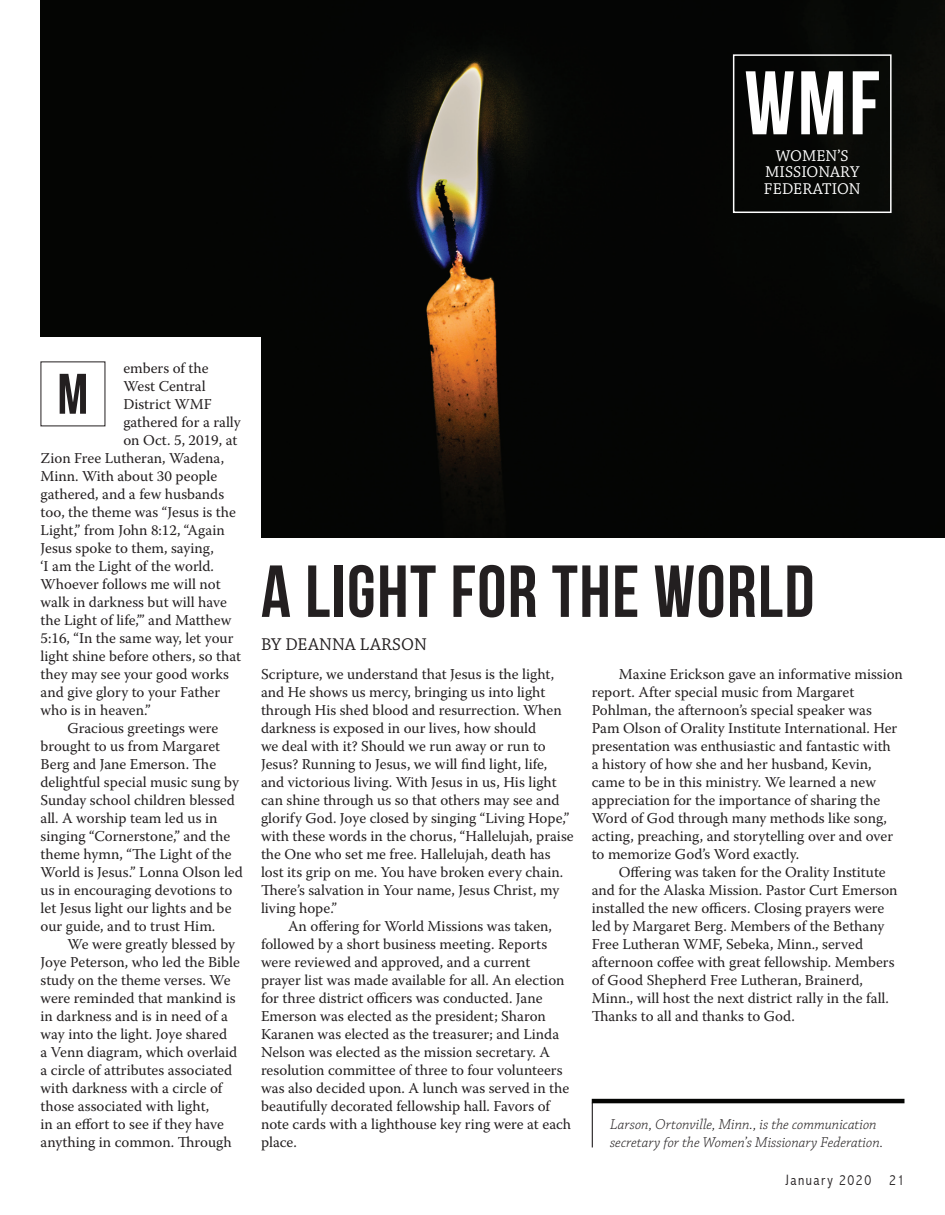
<style>
.page{position:relative;width:945px;height:1215px;background:#fff}
.page>*{position:absolute;margin:0;border:0;box-sizing:border-box;transform-origin:0 0}
.t1{font:90px "Bebas Neue";color:#fff}
.t2{font:73.5px "Bebas Neue";letter-spacing:.02em;color:#231f20}
.t3{font:57px "Bebas Neue";color:#231f20}
.t4{font:18px "Chaparral Pro";letter-spacing:.01em;color:#231f20}
.t5{font:16.5px/16.5px "Chaparral Pro";color:#fff;text-align:center}
.t6{font:15px/18px "Warnock Pro";color:#231f20}
.t7{font:italic 300 15px/18px "Chaparral Pro";color:#231f20}
.t8{font:300 condensed 15px "Abadi";letter-spacing:.1em;color:#231f20}
</style>
<div class="page">
<img style="left:40px;top:0;width:905px;height:537px">
<div style="left:14px;top:337px;width:247px;height:325px;background:#fff"></div>
<div style="left:733px;top:54px;width:159px;height:159px;border:2px solid #fff"></div>
<hr style="left:592px;top:1103px;width:1px;height:44px;background:#231f20">
<hr style="left:592px;top:1099px;width:312px;height:4px;background:#040503">
<h1 class="t1" style="left:744px;top:54px;width:137px">WMF</h1>
<p class="t5" style="left:764px;top:148px;width:98px">WOMEN’S<br>MISSIONARY<br>FEDERATION</p>
<p class="t6" style="left:123px;top:358px;width:87px">embers of the</p>
<p class="t6" style="left:123px;top:376px;width:84px">West Central</p>
<p class="t6" style="left:123px;top:394px;width:90px">District WMF</p>
<p class="t6" style="left:123px;top:412px;width:119px">gathered for a rally</p>
<p class="t6" style="left:123px;top:430px;width:115px">on Oct. 5, 2019, at</p>
<p class="t6" style="left:41px;top:448px;width:185px">Zion Free Lutheran, Wadena,</p>
<p class="t6" style="left:41px;top:466px;width:178px">Minn. With about 30 people</p>
<p class="t6" style="left:41px;top:484px;width:185px">gathered, and a few husbands</p>
<p class="t6" style="left:41px;top:502px;width:197px">too, the theme was “Jesus is the</p>
<p class="t6" style="left:41px;top:520px;width:186px">Light,” from John 8:12, “Again</p>
<p class="t6" style="left:41px;top:538px;width:175px">Jesus spoke to them, saying,</p>
<p class="t6" style="left:41px;top:556px;width:175px">‘I am the Light of the world.</p>
<p class="t6" style="left:41px;top:574px;width:182px">Whoever follows me will not</p>
<p class="t6" style="left:41px;top:592px;width:188px">walk in darkness but will have</p>
<p class="t6" style="left:41px;top:610px;width:192px">the Light of life,’” and Matthew</p>
<p class="t6" style="left:41px;top:628px;width:194px">5:16, “In the same way, let your</p>
<p class="t6" style="left:41px;top:646px;width:202px">light shine before others, so that</p>
<p class="t6" style="left:41px;top:664px;width:190px">they may see your good works</p>
<p class="t6" style="left:41px;top:682px;width:181px">and give glory to your Father</p>
<p class="t6" style="left:41px;top:700px;width:112px">who is in heaven.”</p>
<p class="t6" style="left:68px;top:718px;width:152px">Gracious greetings were</p>
<p class="t6" style="left:41px;top:736px;width:181px">brought to us from Margaret</p>
<p class="t6" style="left:41px;top:754px;width:177px">Berg and Jane Emerson. The</p>
<p class="t6" style="left:41px;top:772px;width:200px">delightful special music sung by</p>
<p class="t6" style="left:41px;top:790px;width:196px">Sunday school children blessed</p>
<p class="t6" style="left:41px;top:808px;width:178px">all. A worship team led us in</p>
<p class="t6" style="left:41px;top:826px;width:191px">singing “Cornerstone,” and the</p>
<p class="t6" style="left:41px;top:844px;width:193px">theme hymn, “The Light of the</p>
<p class="t6" style="left:41px;top:862px;width:204px">World is Jesus.” Lonna Olson led</p>
<p class="t6" style="left:41px;top:880px;width:193px">us in encouraging devotions to</p>
<p class="t6" style="left:41px;top:898px;width:192px">let Jesus light our lights and be</p>
<p class="t6" style="left:41px;top:916px;width:176px">our guide, and to trust Him.</p>
<p class="t6" style="left:68px;top:934px;width:169px">We were greatly blessed by</p>
<p class="t6" style="left:41px;top:952px;width:201px">Joye Peterson, who led the Bible</p>
<p class="t6" style="left:41px;top:970px;width:191px">study on the theme verses. We</p>
<p class="t6" style="left:41px;top:988px;width:197px">were reminded that mankind is</p>
<p class="t6" style="left:41px;top:1006px;width:189px">in darkness and is in need of a</p>
<p class="t6" style="left:41px;top:1024px;width:188px">way into the light. Joye shared</p>
<p class="t6" style="left:41px;top:1042px;width:198px">a Venn diagram, which overlaid</p>
<p class="t6" style="left:41px;top:1060px;width:193px">a circle of attributes associated</p>
<p class="t6" style="left:41px;top:1078px;width:183px">with darkness with a circle of</p>
<p class="t6" style="left:41px;top:1096px;width:170px">those associated with light,</p>
<p class="t6" style="left:41px;top:1114px;width:185px">in an effort to see if they have</p>
<p class="t6" style="left:41px;top:1132px;width:193px">anything in common. Through</p>
<h3 class="t3" style="left:57px;top:363px;width:32px">M</h3>
<h2 class="t2" style="left:261px;top:551px;width:555px">A LIGHT FOR THE WORLD</h2>
<p class="t4" style="left:261px;top:634px;width:167px">BY DEANNA LARSON</p>
<p class="t6" style="left:261px;top:664px;width:314px">Scripture, we understand that Jesus is the light, and He shows us mercy, bringing us into light through His shed blood and resurrection. When darkness is exposed in our lives, how should<br>we deal with it? Should we run away or run to Jesus? Running to Jesus, we will find light, life, and victorious living. With Jesus in us, His light can shine through us so that others may see and glorify God. Joye closed by singing “Living Hope,” with these words in the chorus, “Hallelujah, praise the One who set me free. Hallelujah, death has lost its grip on me. You have broken every chain.<br>There’s salvation in Your name, Jesus Christ, my living hope.”</p>
<p class="t6" style="left:261px;top:916px;width:312px;text-indent:27px">An offering for World Missions was taken, followed by a short business meeting. Reports were reviewed and approved, and a current prayer list was made available for all. An election for three district officers was conducted. Jane Emerson was elected as the president; Sharon Karanen was elected as the treasurer; and Linda Nelson was elected as the mission secretary. A resolution committee of three to four volunteers was also decided upon. A lunch was served in the beautifully decorated fellowship hall. Favors of note cards with a lighthouse key ring were at each place.</p>
<p class="t6" style="left:592px;top:664px;width:313px;text-indent:27px">Maxine Erickson gave an informative mission report. After special music from Margaret Pohlman, the afternoon’s special speaker was Pam Olson of Orality Institute International. Her presentation was enthusiastic and fantastic with<br>a history of how she and her husband, Kevin, came to be in this ministry. We learned a new appreciation for the importance of sharing the Word of God through many methods like song, acting, preaching, and storytelling over and over to memorize God’s Word exactly.</p>
<p class="t6" style="left:592px;top:862px;width:307px;text-indent:27px">Offering was taken for the Orality Institute and for the Alaska Mission. Pastor Curt Emerson installed the new officers. Closing prayers were led by Margaret Berg. Members of the Bethany Free Lutheran WMF, Sebeka, Minn., served afternoon coffee with great fellowship. Members of Good Shepherd Free Lutheran, Brainerd, Minn., will host the next district rally in the fall.<br>Thanks to all and thanks to God.</p>
<p class="t7" style="left:610px;top:1116px;width:275px">Larson, Ortonville, Minn., is the communication secretary for the Women’s Missionary Federation.</p>
<p class="t8" style="left:786px;top:1171px;width:120px">January 2020 21</p>
</div>
